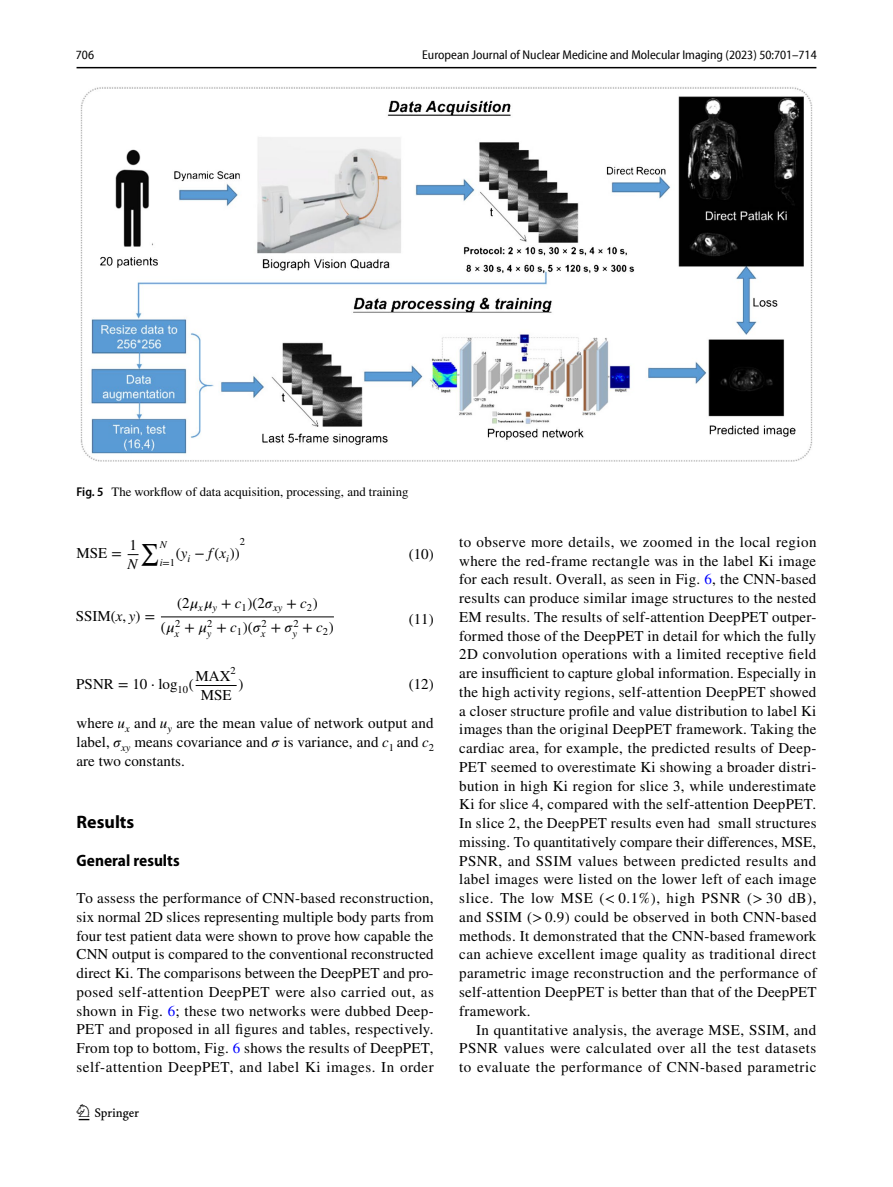
<style>
.page{position:relative;width:893px;height:1187px;background:#fff}
.page>*{position:absolute;margin:0;border:0;box-sizing:border-box;transform-origin:0 0}
.t1{font:22.5px "Springnew Regular 2";color:#000}
.t2{font:700 18px "Myriad Pro";color:#000}
.t3{font:700 semi-condensed 16.5px "Myriad Pro";color:#000}
.t4{font:15px/18.8px "STIX";letter-spacing:.015em;color:#000;text-align:justify}
.t5{font:15px/24px "STIX Math Regular 12";color:#000}
.t6{font:15px/19.2px "STIX General Regular 16";color:#000;text-align:center}
.t7{font:15px "STIX Math Regular 11";color:#000}
.t8{font:15px "STIX General Regular 15";color:#000}
.t9{font:15px "STIX General Regular 14";color:#000}
.t10{font:15px "STIX Math Extensions Regular 6";color:#000}
.t11{font:15px "STIX General Italic 30";color:#000}
.t12{font:15px "STIX Math Regular 13";color:#000}
.t13{font:semi-condensed 12.75px "Myriad Pro Unic";color:#000}
.t14{font:12.75px "STIX";color:#000}
.t15{font:10.5px "STIX General Italic 31";color:#000}
.t16{font:10.5px "STIX General Italic 30";color:#000}
.t17{font:10.5px "STIX General Regular 16";color:#000}
.t18{font:10.5px "STIX General Regular 14";color:#000}
.s1{font-family:"Myriad Pro";font-weight:600;font-stretch:semi-condensed}
.s2{font-family:"STIX General Italic 30"}
.s3{font-family:"STIX Math Regular 11"}
.s4{font-family:"STIX General Regular 14"}
.s5{font-family:"STIX General Regular 15"}
.s6{font-family:"STIX Math Italic 23"}
.s7{font-family:"STIX General Italic 31"}
.s8{font-family:"STIX Math Regular 12"}
.s9{font-family:"STIX Math Regular 13"}
.s10{font-family:"STIX Math Script Regular 4"}
.s11{font-family:"STIX General Italic 32"}
.s12{font-family:"STIX General Italic 33"}
.s13{font-family:"STIX Math Italic 24"}
.s14{font-family:"STIX Math Italic 25"}
.s15{font-family:"STIX General Italic 35"}
.s16{font-family:"STIX General Italic 36"}
.s17{color:#00f}
</style>
<div class="page">
<hr style="left:77px;top:67px;width:739px;height:1px;background:#000">
<hr style="left:161px;top:616px;width:173px;height:1px;background:#000">
<hr style="left:196px;top:685px;width:41px;height:1px;background:#000">
<img style="left:81px;top:87px;width:731px;height:374px">
<p class="t13" style="left:76px;top:50px;width:20px">706</p>
<p class="t13" style="left:422px;top:50px;width:396px">European Journal of Nuclear Medicine and Molecular Imaging (2023) 50:701–714</p>
<p class="t14" style="left:77px;top:483px;width:334px"><span class="s1">Fig. 5</span> The workflow of data acquisition, processing, and training</p>
<p class="t18" style="left:240px;top:537px;width:7px">2</p>
<p class="t9" style="left:129px;top:539px;width:9px">1</p>
<p class="t11" style="left:128px;top:558px;width:12px">N</p>
<p class="t10" style="left:140px;top:530px;width:28px">∑<sub>N</sub></p>
<p class="t7" style="left:176px;top:548px;width:65px">(<span class="s2">y</span><sub>i</sub> − <span class="s2">f</span>(<span class="s2">x</span><sub>i</sub>))</p>
<p class="t9" style="left:76px;top:548px;width:47px">MSE <span class="s3">=</span></p>
<p class="t4" style="left:409px;top:545px;width:26px">(10)</p>
<p class="t16" style="left:160px;top:559px;width:17px">i<span class="s3">=</span><span class="s4">1</span></p>
<p class="t5" style="left:161px;top:592px;width:158px;text-indent:16px">(<span class="s5">2</span><span class="s6">𝜇</span><sub>x</sub><span class="s6">𝜇</span><sub>y</sub> + <span class="s7">c</span><sub>1</sub>)(<span class="s5">2</span><span class="s6">𝜎</span><sub>xy</sub> + <span class="s7">c</span><sub>2</sub>) (<span class="s6">𝜇</span><sup>2</sup></p>
<p class="t8" style="left:76px;top:610px;width:81px">SSIM<span class="s8">(</span><span class="s7">x</span>, <span class="s7">y</span><span class="s8">) =</span></p>
<p class="t4" style="left:409px;top:610px;width:26px">(11)</p>
<p class="t15" style="left:175px;top:629px;width:39px">x <sup>+</sup><sup>𝜇</sup><sup>2</sup></p>
<p class="t5" style="left:207px;top:616px;width:62px"><sub>y</sub> + <span class="s7">c</span><sub>1</sub>)(<span class="s6">𝜎</span><sup>2</sup></p>
<p class="t15" style="left:261px;top:629px;width:39px">x <sup>+</sup><sup>𝜎</sup><sup>2</sup></p>
<p class="t5" style="left:293px;top:616px;width:43px"><sub>y</sub> +<span class="s7">c</span><sub>2</sub>)</p>
<p class="t17" style="left:178px;top:686px;width:18px">10<sup>(</sup></p>
<p class="t6" style="left:196px;top:666px;width:42px">MAX<sup>2<br></sup>MSE</p>
<p class="t12" style="left:238px;top:679px;width:6px">)</p>
<p class="t6" style="left:76px;top:675px;width:103px">PSNR <span class="s9">=</span> 10 <span class="s10">⋅</span> <span class="s9">log</span></p>
<p class="t4" style="left:409px;top:675px;width:26px">(12)</p>
<p class="t4" style="left:77px;top:714px;width:359px">where <span class="s11">u</span><sub>x</sub> and <span class="s12">u</span><sub>y</sub> are the mean value of network output and label, <span class="s13">𝜎</span><sub>xy</sub> means covariance and <span class="s14">𝜎</span> is variance, and <span class="s15">c</span><sub>1</sub> and <span class="s16">c</span><sub>2 </sub>are two constants.</p>
<p class="t2" style="left:77px;top:810px;width:59px">Results</p>
<p class="t3" style="left:77px;top:850px;width:105px">General results</p>
<p class="t4" style="left:77px;top:889px;width:359px">To assess the performance of CNN-based reconstruction, six normal 2D slices representing multiple body parts from four test patient data were shown to prove how capable the CNN output is compared to the conventional reconstructed direct Ki. The comparisons between the DeepPET and pro&shy;posed self-attention DeepPET were also carried out, as shown in Fig. <span class="s17">6</span>; these two networks were dubbed Deep-PET and proposed in all figures and tables, respectively.<br>From top to bottom, Fig. <span class="s17">6</span> shows the results of DeepPET, self-attention DeepPET, and label Ki images. In order</p>
<h1 class="t1" style="left:79px;top:1104px;width:62px">1 3</h1>
<p class="t4" style="left:459px;top:533px;width:359px">to observe more details, we zoomed in the local region where the red-frame rectangle was in the label Ki image for each result. Overall, as seen in Fig. <span class="s17">6</span>, the CNN-based results can produce similar image structures to the nested EM results. The results of self-attention DeepPET outper&shy;formed those of the DeepPET in detail for which the fully 2D convolution operations with a limited receptive field are insufficient to capture global information. Especially in the high activity regions, self-attention DeepPET showed a closer structure profile and value distribution to label Ki images than the original DeepPET framework. Taking the cardiac area, for example, the predicted results of Deep-PET seemed to overestimate Ki showing a broader distri&shy;bution in high Ki region for slice 3, while underestimate Ki for slice 4, compared with the self-attention DeepPET.<br>In slice 2, the DeepPET results even had small structures missing. To quantitatively compare their differences, MSE, PSNR, and SSIM values between predicted results and label images were listed on the lower left of each image slice. The low MSE (&lt; 0.1%), high PSNR (&gt; 30 dB), and SSIM (&gt;0.9) could be observed in both CNN-based methods. It demonstrated that the CNN-based framework can achieve excellent image quality as traditional direct parametric image reconstruction and the performance of self-attention DeepPET is better than that of the DeepPET framework.</p>
<p class="t4" style="left:459px;top:1021px;width:359px;text-indent:17px">In quantitative analysis, the average MSE, SSIM, and PSNR values were calculated over all the test datasets to evaluate the performance of CNN-based parametric</p>
</div>
